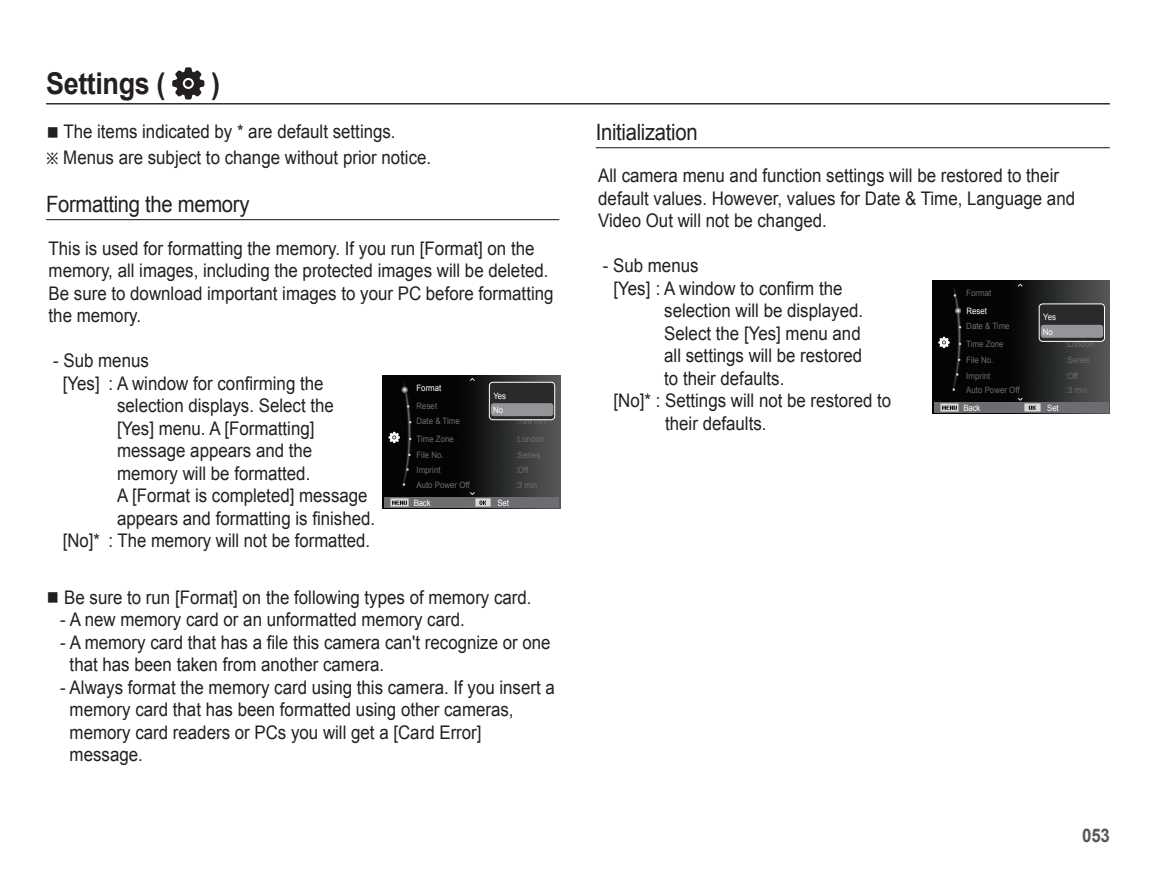
<style>
.page{position:relative;width:1156px;height:872px;background:#fff}
.page>*{position:absolute;margin:0;border:0;box-sizing:border-box;transform-origin:0 0}
.t1{font:700 30px "Arial";letter-spacing:-.015em;color:#231f20;scale:.9 1}
.t2{font:22.5px "Arial";letter-spacing:-.015em;color:#231f20;scale:.9 1}
.t3{font:18.75px/22.5px "Arial";color:#231f20;scale:.9 1}
.t4{font:18.75px "Arial";color:#231f20;scale:.89 1}
.t5{font:700 18.75px "Arial";color:#57585a;scale:.9 1}
.t6{font:8.75px/17.8px "Arial";color:#6c6d70;scale:.9 1}
.t7{font:8.75px/14.5px "Arial";color:#fff;scale:.9 1}
.s1{font-family:"si ss icons 02"}
</style>
<div class="page">
<hr style="left:46px;top:219px;width:513px;height:1px;background:#231f20">
<hr style="left:46px;top:103px;width:1063px;height:1px;background:#231f20">
<svg style="left:172px;top:67px;width:32px;height:32px"></svg>
<hr style="left:595px;top:147px;width:514px;height:1px;background:#231f20">
<img style="left:932px;top:281px;width:177px;height:133px">
<div style="left:934px;top:402px;width:174px;height:11px;background:#6c6d70"></div>
<svg style="left:938px;top:337px;width:11px;height:11px"></svg>
<img style="left:940px;top:403px;width:18px;height:9px">
<img style="left:1024px;top:403px;width:16px;height:9px">
<svg style="left:954px;top:307px;width:6px;height:7px"></svg>
<svg style="left:956px;top:309px;width:3px;height:4px"></svg>
<svg style="left:1017px;top:284px;width:5px;height:3px"></svg>
<svg style="left:1017px;top:398px;width:5px;height:3px"></svg>
<div style="left:1038px;top:304px;width:66px;height:37px;background:#2b292a;border-radius:4px"></div>
<div style="left:1038px;top:303px;width:66px;height:39px;border:1px solid #fff;border-radius:4px"></div>
<div style="left:1040px;top:325px;width:62px;height:13px;background:#939598;border-radius:3px"></div>
<img style="left:382px;top:376px;width:178px;height:133px">
<div style="left:384px;top:497px;width:174px;height:11px;background:#6c6d70"></div>
<svg style="left:388px;top:432px;width:12px;height:11px"></svg>
<img style="left:390px;top:498px;width:18px;height:9px">
<img style="left:475px;top:498px;width:16px;height:9px">
<svg style="left:470px;top:378px;width:4px;height:3px"></svg>
<svg style="left:470px;top:492px;width:4px;height:3px"></svg>
<svg style="left:401px;top:386px;width:7px;height:7px"></svg>
<svg style="left:403px;top:388px;width:3px;height:4px"></svg>
<div style="left:489px;top:382px;width:65px;height:38px;background:#2b292a;border-radius:4px"></div>
<div style="left:489px;top:382px;width:66px;height:38px;border:1px solid #fff;border-radius:4px"></div>
<div style="left:491px;top:403px;width:62px;height:13px;background:#939598;border-radius:3px"></div>
<h1 class="t1" style="left:46px;top:64px;width:134px">Settings (</h1>
<h1 class="t1" style="left:211px;top:64px;width:11px">)</h1>
<p class="t3" style="left:46px;top:119px;width:429px;line-height:26px"><span class="s1">Ê</span> The items indicated by * are default settings.<br><span class="s1">Ä</span> Menus are subject to change without prior notice.</p>
<p class="t2" style="left:46px;top:190px;width:227px">Formatting the memory</p>
<p class="t3" style="left:49px;top:237px;width:562px">This is used for formatting the memory. If you run [Format] on the memory, all images, including the protected images will be deleted.<br>Be sure to download important images to your PC before formatting the memory.</p>
<p class="t3" style="left:53px;top:349px;width:108px">- Sub menus</p>
<p class="t3" style="left:63px;top:372px;width:291px">[Yes] : A window for confirming the</p>
<p class="t3" style="left:117px;top:394px;width:242px">selection displays. Select the</p>
<p class="t3" style="left:117px;top:417px;width:221px">[Yes] menu. A [Formatting]</p>
<p class="t3" style="left:117px;top:439px;width:218px">message appears and the</p>
<p class="t3" style="left:117px;top:462px;width:216px">memory will be formatted.</p>
<p class="t3" style="left:117px;top:484px;width:280px">A [Format is completed] message</p>
<p class="t3" style="left:117px;top:507px;width:288px">appears and formatting is finished.</p>
<p class="t4" style="left:63px;top:528px;width:346px">[No]* : The memory will not be formatted.</p>
<p class="t3" style="left:46px;top:586px;width:541px"><span class="s1">Ê</span> Be sure to run [Format] on the following types of memory card.</p>
<p class="t3" style="left:60px;top:608px;width:451px">- A new memory card or an unformatted memory card.</p>
<p class="t3" style="left:70px;top:631px;width:536px;text-indent:-9px">- A memory card that has a file this camera can't recognize or one that has been taken from another camera.</p>
<p class="t3" style="left:70px;top:676px;width:540px;text-indent:-9px">- Always format the memory card using this camera. If you insert a memory card that has been formatted using other cameras, memory card readers or PCs you will get a [Card Error] message.</p>
<p class="t7" style="left:416px;top:381px;width:29px">Format</p>
<p class="t7" style="left:493px;top:388px;width:16px">Yes<br>No</p>
<p class="t6" style="left:416px;top:398px;width:50px;line-height:15.2px">Reset<br>Date &amp; Time</p>
<p class="t6" style="left:515px;top:412px;width:36px">:10/01/01</p>
<p class="t6" style="left:416px;top:430px;width:43px">Time Zone</p>
<p class="t6" style="left:515px;top:430px;width:33px">:London</p>
<p class="t6" style="left:416px;top:446px;width:32px">File No.</p>
<p class="t6" style="left:515px;top:446px;width:29px">:Series</p>
<p class="t6" style="left:416px;top:461px;width:28px">Imprint</p>
<p class="t6" style="left:515px;top:461px;width:15px">:Off</p>
<p class="t6" style="left:416px;top:476px;width:61px">Auto Power Off</p>
<p class="t6" style="left:515px;top:476px;width:25px">:3 min</p>
<p class="t7" style="left:413px;top:496px;width:20px">Back</p>
<p class="t7" style="left:497px;top:496px;width:14px">Set</p>
<p class="t2" style="left:595px;top:118px;width:115px">Initialization</p>
<p class="t3" style="left:598px;top:164px;width:531px">All camera menu and function settings will be restored to their default values. However, values for Date &amp; Time, Language and<br>Video Out will not be changed.</p>
<p class="t3" style="left:602px;top:254px;width:108px">- Sub menus</p>
<p class="t3" style="left:613px;top:277px;width:256px">[Yes] : A window to confirm the</p>
<p class="t3" style="left:664px;top:299px;width:222px">selection will be displayed.</p>
<p class="t3" style="left:664px;top:322px;width:220px">Select the [Yes] menu and</p>
<p class="t3" style="left:664px;top:344px;width:221px">all settings will be restored</p>
<p class="t3" style="left:664px;top:367px;width:135px">to their defaults.</p>
<p class="t3" style="left:613px;top:389px;width:310px">[No]* : Settings will not be restored to</p>
<p class="t3" style="left:665px;top:412px;width:114px">their defaults.</p>
<p class="t6" style="left:966px;top:284px;width:29px">Format</p>
<p class="t7" style="left:966px;top:304px;width:24px">Reset</p>
<p class="t6" style="left:966px;top:317px;width:50px">Date &amp; Time<br>Time Zone</p>
<p class="t7" style="left:1042px;top:310px;width:16px">Yes<br>No</p>
<p class="t6" style="left:1065px;top:335px;width:33px">:London</p>
<p class="t6" style="left:966px;top:351px;width:32px">File No.</p>
<p class="t6" style="left:1065px;top:351px;width:29px">:Series</p>
<p class="t6" style="left:966px;top:367px;width:28px">Imprint</p>
<p class="t6" style="left:1065px;top:367px;width:15px">:Off</p>
<p class="t6" style="left:966px;top:381px;width:61px">Auto Power Off</p>
<p class="t6" style="left:1065px;top:381px;width:25px">:3 min</p>
<p class="t7" style="left:963px;top:401px;width:20px">Back</p>
<p class="t7" style="left:1047px;top:401px;width:14px">Set</p>
<p class="t5" style="left:1081px;top:823px;width:32px">053</p>
</div>
